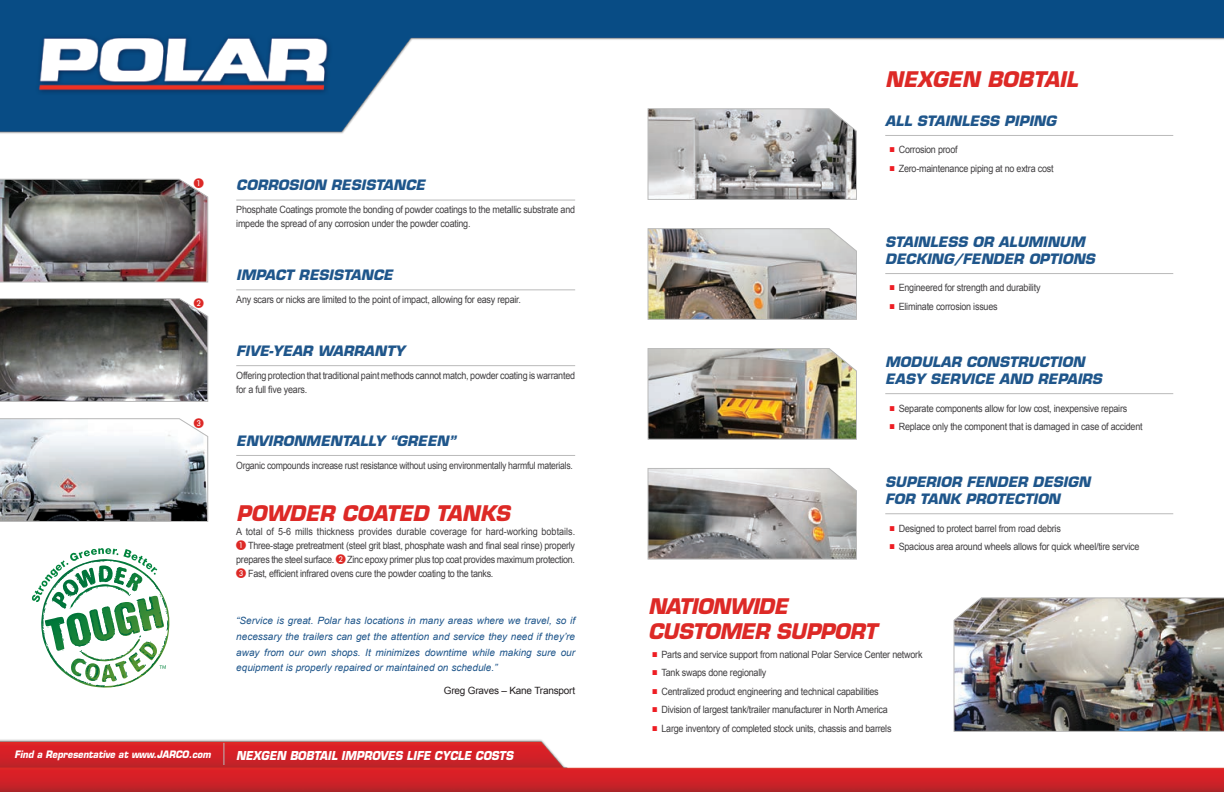
<style>
.page{position:relative;width:1224px;height:792px;background:#fff}
.page>*{position:absolute;margin:0;border:0;box-sizing:border-box;transform-origin:0 0}
.t1{font:italic 700 21px "Eurostile";color:#dd2926}
.t2{font:italic 700 21px/25.2px "Eurostile";letter-spacing:-.02em;color:#dd2926}
.SubHead{font:italic 700 14px/16.8px "Eurostile";color:#1f568b}
.t3{font:italic 700 12px "Eurostile";color:#fff;scale:.9 1}
.Body{font:10px/14px "Arial";letter-spacing:-.025em;color:#413f41;scale:.9 1}
.t4{font:italic 10px/15.7px "Arial";color:#1f568b;text-align:justify}
.Body-2{font:10px "Arial";letter-spacing:-.025em;color:#413f41;scale:.87 1}
.t5{font:italic 700 10px "Eurostile";color:#fff;scale:.9 1}
.t6{font:10px "Arial";letter-spacing:-.02em;color:#231f20}
.Body-3{font:10px "European Pi One";color:#dd2926}
.s1{font-family:"European Pi One";color:#dd2926}
.s2{color:#ee1d23}
</style>
<div class="page">
<img style="left:0;top:0;width:1224px;height:792px">
<hr style="left:236px;top:200px;width:339px;height:1px;background:#bababa">
<hr style="left:236px;top:290px;width:339px;height:1px;background:#bababa">
<hr style="left:236px;top:365px;width:339px;height:1px;background:#bababa">
<hr style="left:236px;top:455px;width:339px;height:1px;background:#bababa">
<hr style="left:885px;top:135px;width:288px;height:1px;background:#bababa">
<hr style="left:885px;top:273px;width:288px;height:1px;background:#bababa">
<hr style="left:885px;top:393px;width:288px;height:1px;background:#bababa">
<hr style="left:885px;top:514px;width:288px;height:1px;background:#bababa">
<svg style="left:32px;top:548px;width:138px;height:140px"></svg>
<svg style="left:647px;top:108px;width:211px;height:92px;background:#ababab"></svg>
<img style="left:647px;top:228px;width:211px;height:92px">
<img style="left:647px;top:348px;width:211px;height:92px">
<svg style="left:647px;top:467px;width:211px;height:93px;background:#a2a09e"></svg>
<svg style="left:224px;top:743px;width:1px;height:22px"></svg>
<img style="left:953px;top:597px;width:271px;height:135px">
<img style="left:0;top:178px;width:209px;height:105px">
<svg style="left:0;top:298px;width:209px;height:104px;background:#6b6b6a"></svg>
<svg style="left:0;top:418px;width:209px;height:104px"></svg>
<p class="Body-3" style="left:194px;top:178px;width:11px">A</p>
<p class="Body-3" style="left:194px;top:298px;width:11px">B</p>
<p class="Body-3" style="left:194px;top:418px;width:11px">C</p>
<p class="SubHead" style="left:236px;top:177px;width:190px">CORROSION RESISTANCE</p>
<p class="Body" style="left:236px;top:203px;width:378px">Phosphate Coatings promote the bonding of powder coatings to the metallic substrate and impede the spread of any corrosion under the powder coating.</p>
<p class="SubHead" style="left:236px;top:267px;width:158px">IMPACT RESISTANCE</p>
<p class="Body" style="left:236px;top:293px;width:318px">Any scars or nicks are limited to the point of impact, allowing for easy repair.</p>
<p class="SubHead" style="left:236px;top:342px;width:170px">FIVE-YEAR WARRANTY</p>
<p class="Body" style="left:236px;top:369px;width:378px">Offering protection that traditional paint methods cannot match, powder coating is warranted for a full five years.</p>
<p class="SubHead" style="left:236px;top:432px;width:221px">ENVIRONMENTALLY “GREEN”</p>
<p class="Body-2" style="left:236px;top:459px;width:389px">Organic compounds increase rust resistance without using environmentally harmful materials.</p>
<p class="t1" style="left:236px;top:500px;width:275px">POWDER COATED TANKS</p>
<p class="Body" style="left:236px;top:525px;width:378px;text-align:justify">A total of 5-6 mills thickness provides durable coverage for hard-working bobtails.<br><span class="s1">A</span> Three-stage pretreatment (steel grit blast, phosphate wash and final seal rinse) properly prepares the steel surface. <span class="s1">B</span> Zinc epoxy primer plus top coat provides maximum protection.<br><span class="s1">C</span> Fast, efficient infrared ovens cure the powder coating to the tanks.</p>
<p class="t4" style="left:236px;top:613px;width:340px">“Service is great. Polar has locations in many areas where we travel, so if necessary the trailers can get the attention and service they need if they’re away from our own shops. It minimizes downtime while making sure our equipment is properly repaired or maintained on schedule.”</p>
<p class="t6" style="left:444px;top:684px;width:133px">Greg Graves – Kane Transport</p>
<p class="t5" style="left:15px;top:749px;width:219px">Find a Representative at www.JARCO.com</p>
<p class="t3" style="left:236px;top:748px;width:309px">NEXGEN BOBTAIL IMPROVES LIFE CYCLE COSTS</p>
<p class="t1" style="left:885px;top:66px;width:194px">NEXGEN BOBTAIL</p>
<p class="SubHead" style="left:885px;top:112px;width:172px">ALL STAINLESS PIPING</p>
<p class="Body" style="left:890px;top:143px;width:77px"><span class="s2">■</span> Corrosion proof</p>
<p class="Body" style="left:890px;top:161px;width:183px"><span class="s2">■</span> Zero-maintenance piping at no extra cost</p>
<p class="SubHead" style="left:885px;top:233px;width:211px">STAINLESS OR ALUMINUM<br>DECKING/FENDER OPTIONS</p>
<p class="Body" style="left:890px;top:281px;width:169px"><span class="s2">■</span> Engineered for strength and durability</p>
<p class="Body" style="left:890px;top:300px;width:121px"><span class="s2">■</span> Eliminate corrosion issues</p>
<p class="SubHead" style="left:885px;top:354px;width:218px">MODULAR CONSTRUCTION<br>EASY SERVICE AND REPAIRS</p>
<p class="Body" style="left:890px;top:401px;width:265px"><span class="s2">■</span> Separate components allow for low cost, inexpensive repairs</p>
<p class="Body" style="left:890px;top:420px;width:283px"><span class="s2">■</span> Replace only the component that is damaged in case of accident</p>
<p class="SubHead" style="left:885px;top:474px;width:207px">SUPERIOR FENDER DESIGN<br>FOR TANK PROTECTION</p>
<p class="Body" style="left:890px;top:521px;width:192px"><span class="s2">■</span> Designed to protect barrel from road debris</p>
<p class="Body" style="left:890px;top:540px;width:279px"><span class="s2">■</span> Spacious area around wheels allows for quick wheel/tire service</p>
<p class="t2" style="left:648px;top:593px;width:230px">NATIONWIDE<br>CUSTOMER SUPPORT</p>
<p class="Body" style="left:652px;top:647px;width:302px"><span class="s2">■</span> Parts and service support from national Polar Service Center network</p>
<p class="Body" style="left:652px;top:666px;width:128px"><span class="s2">■</span> Tank swaps done regionally</p>
<p class="Body" style="left:652px;top:684px;width:253px"><span class="s2">■</span> Centralized product engineering and technical capabilities</p>
<p class="Body" style="left:652px;top:703px;width:263px"><span class="s2">■</span> Division of largest tank/trailer manufacturer in North America</p>
<p class="Body" style="left:652px;top:721px;width:267px"><span class="s2">■</span> Large inventory of completed stock units, chassis and barrels</p>
</div>
